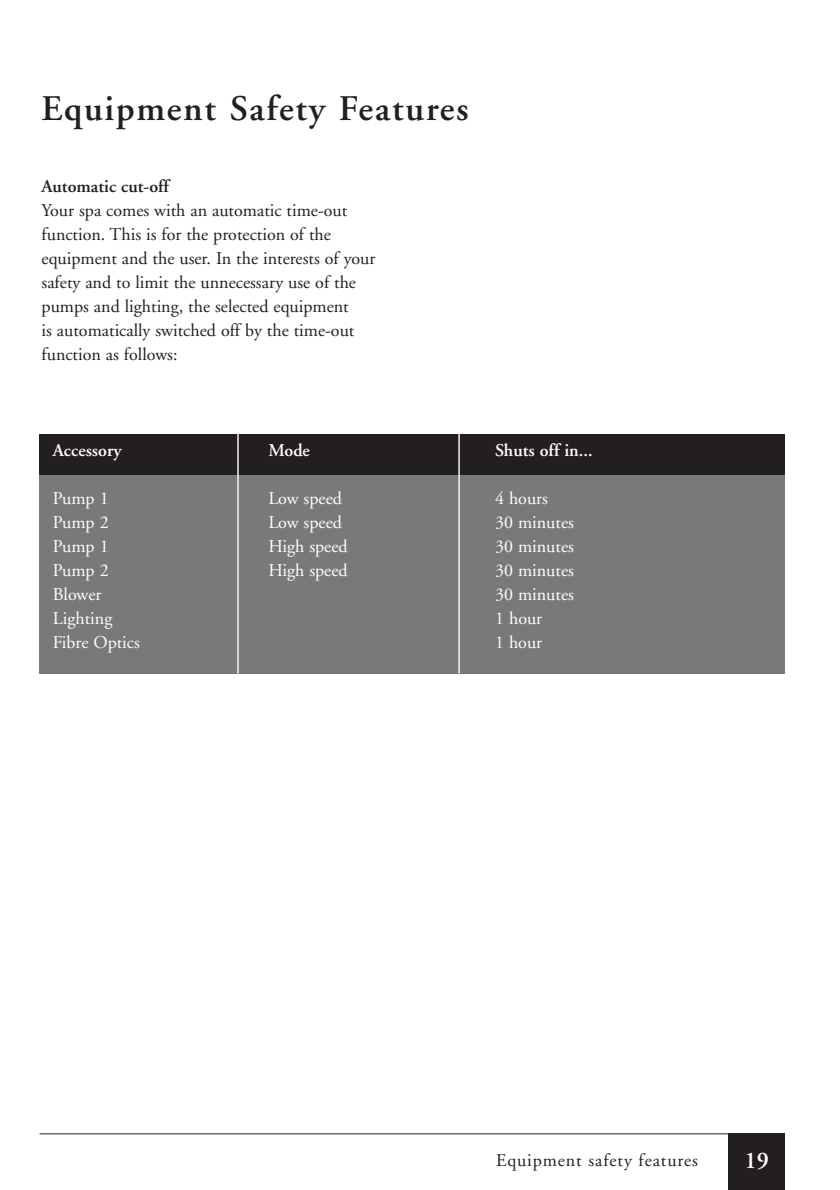
<style>
.page{position:relative;width:840px;height:1190px;background:#fff}
.page>*{position:absolute;margin:0;border:0;box-sizing:border-box;transform-origin:0 0}
.t1{font:600 36px "Adobe Garamond";letter-spacing:.05em;color:#231f20}
.t2{font:600 24px "Adobe Garamond";color:#fff}
.t3{font:18px/24px "Adobe Garamond";color:#231f20}
.t4{font:18px "Adobe Garamond";color:#fff}
.t5{font:600 18px "Adobe Garamond";color:#fff}
.t6{font:18px "Adobe Garamond";letter-spacing:.05em;color:#231f20}
.t7{font:600 18px "Adobe Garamond";color:#231f20}
</style>
<div class="page">
<div style="left:40px;top:434px;width:745px;height:240px;background:#77797b"></div>
<div style="left:40px;top:434px;width:745px;height:41px;background:#231f20"></div>
<hr style="left:40px;top:1133px;width:745px;height:1px;background:#231f20">
<div style="left:728px;top:1134px;width:57px;height:56px;background:#231f20"></div>
<hr style="left:237px;top:434px;width:2px;height:240px;background:#fff">
<hr style="left:458px;top:432px;width:2px;height:242px;background:#fff">
<h1 class="t1" style="left:42px;top:94px;width:429px">Equipment Safety Features</h1>
<p class="t7" style="left:42px;top:179px;width:129px">Automatic cut-off</p>
<p class="t3" style="left:42px;top:200px;width:335px">Your spa comes with an automatic time-out function. This is for the protection of the equipment and the user. In the interests of your safety and to limit the unnecessary use of the pumps and lighting, the selected equipment<br>is automatically switched off by the time-out function as follows:</p>
<p class="t5" style="left:53px;top:443px;width:70px">Accessory</p>
<p class="t5" style="left:268px;top:443px;width:43px">Mode</p>
<p class="t5" style="left:495px;top:443px;width:99px">Shuts off in...</p>
<p class="t4" style="left:53px;top:491px;width:57px">Pump 1</p>
<p class="t4" style="left:268px;top:491px;width:75px">Low speed</p>
<p class="t4" style="left:495px;top:491px;width:54px">4 hours</p>
<p class="t4" style="left:53px;top:515px;width:57px">Pump 2</p>
<p class="t4" style="left:268px;top:515px;width:75px">Low speed</p>
<p class="t4" style="left:495px;top:515px;width:80px">30 minutes</p>
<p class="t4" style="left:53px;top:539px;width:57px">Pump 1</p>
<p class="t4" style="left:268px;top:539px;width:81px">High speed</p>
<p class="t4" style="left:495px;top:539px;width:80px">30 minutes</p>
<p class="t4" style="left:53px;top:563px;width:57px">Pump 2</p>
<p class="t4" style="left:268px;top:563px;width:81px">High speed</p>
<p class="t4" style="left:495px;top:563px;width:80px">30 minutes</p>
<p class="t4" style="left:53px;top:587px;width:50px">Blower</p>
<p class="t4" style="left:495px;top:587px;width:80px">30 minutes</p>
<p class="t4" style="left:53px;top:611px;width:61px">Lighting</p>
<p class="t4" style="left:495px;top:611px;width:49px">1 hour</p>
<p class="t4" style="left:53px;top:635px;width:89px">Fibre Optics</p>
<p class="t4" style="left:495px;top:635px;width:49px">1 hour</p>
<p class="t6" style="left:496px;top:1153px;width:203px">Equipment safety features</p>
<h2 class="t2" style="left:745px;top:1150px;width:26px">19</h2>
</div>
